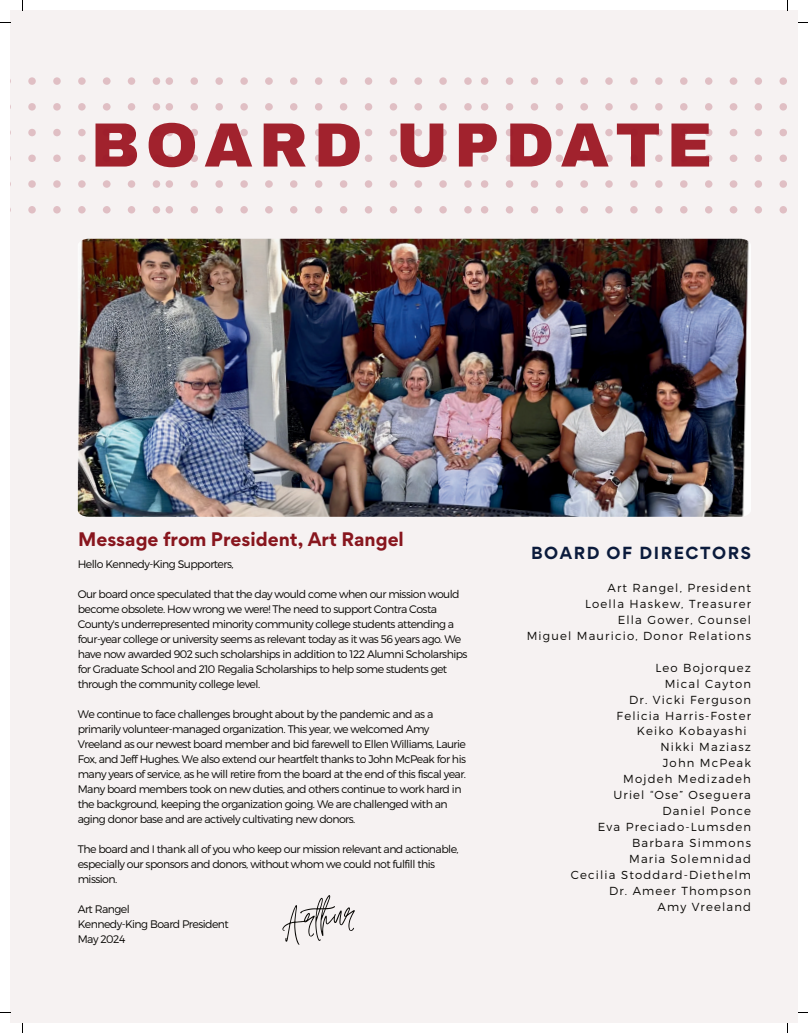
<style>
.page{position:relative;width:808px;height:1033px;background:#fff}
.page>*{position:absolute;margin:0;border:0;box-sizing:border-box;transform-origin:0 0}
.t1{font:900 62.5px "Archivo";letter-spacing:.1em;color:#a1222d}
.t2{font:57.5px "Jonathan";color:#080704}
.t3{font:700 17.5px "Gordita";color:#88161e}
.t4{font:700 15.62px "Gordita";letter-spacing:.1em;color:#0b1b3c}
.t5{font:300 11.62px/16px "Montserrat";letter-spacing:.1em;color:#080704;text-align:right}
.t6{font:300 11px/15px "Montserrat";letter-spacing:-.05em;color:#080704}
</style>
<div class="page">
<div style="left:10px;top:10px;width:788px;height:1013px;background:#f6f2f2"></div>
<img style="left:78px;top:239px;width:673px;height:278px">
<svg style="left:165px;top:77px;width:306px;height:136px"></svg>
<svg style="left:481px;top:77px;width:306px;height:136px"></svg>
<svg style="left:10px;top:77px;width:150px;height:136px"></svg>
<h1 class="t1" style="left:91px;top:107px;width:622px">BOARD UPDATE</h1>
<h3 class="t3" style="left:78px;top:525px;width:327px">Message from President, Art Rangel</h3>
<p class="t6" style="left:78px;top:556px;width:157px">Hello Kennedy-King Supporters,</p>
<p class="t6" style="left:78px;top:586px;width:391px">Our board once speculated that the day would come when our mission would become obsolete. How wrong we were! The need to support Contra Costa County's underrepresented minority community college students attending a four-year college or university seems as relevant today as it was 56 years ago. We have now awarded 902 such scholarships in addition to 122 Alumni Scholarships for Graduate School and 210 Regalia Scholarships to help some students get through the community college level.</p>
<p class="t6" style="left:78px;top:706px;width:390px">We continue to face challenges brought about by the pandemic and as a primarily volunteer-managed organization. This year, we welcomed Amy Vreeland as our newest board member and bid farewell to Ellen Williams, Laurie Fox, and Jeff Hughes. We also extend our heartfelt thanks to John McPeak for his many years of service, as he will retire from the board at the end of this fiscal year.<br>Many board members took on new duties, and others continue to work hard in the background, keeping the organization going. We are challenged with an aging donor base and are actively cultivating new donors.</p>
<p class="t6" style="left:78px;top:841px;width:382px">The board and I thank all of you who keep our mission relevant and actionable, especially our sponsors and donors, without whom we could not fulfill this mission.</p>
<p class="t6" style="left:78px;top:901px;width:152px">Art Rangel<br>Kennedy-King Board President<br>May 2024</p>
<h2 class="t2" style="left:277px;top:893px;width:76px;rotate:-8deg">Arthur</h2>
<h3 class="t4" style="left:531px;top:541px;width:221px">BOARD OF DIRECTORS</h3>
<p class="t5" style="left:526px;top:579px;width:226px">Art Rangel, President<br>Loella Haskew, Treasurer<br>Ella Gower, Counsel<br>Miguel Mauricio, Donor Relations</p>
<p class="t5" style="left:655px;top:659px;width:97px">Leo Bojorquez</p>
<p class="t5" style="left:664px;top:675px;width:88px">Mical Cayton</p>
<p class="t5" style="left:629px;top:691px;width:123px">Dr. Vicki Ferguson</p>
<p class="t5" style="left:616px;top:707px;width:136px">Felicia Harris-Foster</p>
<p class="t5" style="left:636px;top:723px;width:111px">Keiko Kobayashi</p>
<p class="t5" style="left:660px;top:739px;width:92px">Nikki Maziasz</p>
<p class="t5" style="left:662px;top:755px;width:90px">John McPeak</p>
<p class="t5" style="left:623px;top:771px;width:129px">Mojdeh Medizadeh</p>
<p class="t5" style="left:613px;top:787px;width:139px">Uriel “Ose” Oseguera</p>
<p class="t5" style="left:662px;top:803px;width:90px">Daniel Ponce</p>
<p class="t5" style="left:597px;top:818px;width:155px">Eva Preciado-Lumsden</p>
<p class="t5" style="left:632px;top:834px;width:120px">Barbara Simmons</p>
<p class="t5" style="left:629px;top:850px;width:123px">Maria Solemnidad</p>
<p class="t5" style="left:571px;top:866px;width:181px">Cecilia Stoddard-Diethelm</p>
<p class="t5" style="left:609px;top:882px;width:143px">Dr. Ameer Thompson</p>
<p class="t5" style="left:657px;top:898px;width:95px">Amy Vreeland</p>
</div>
